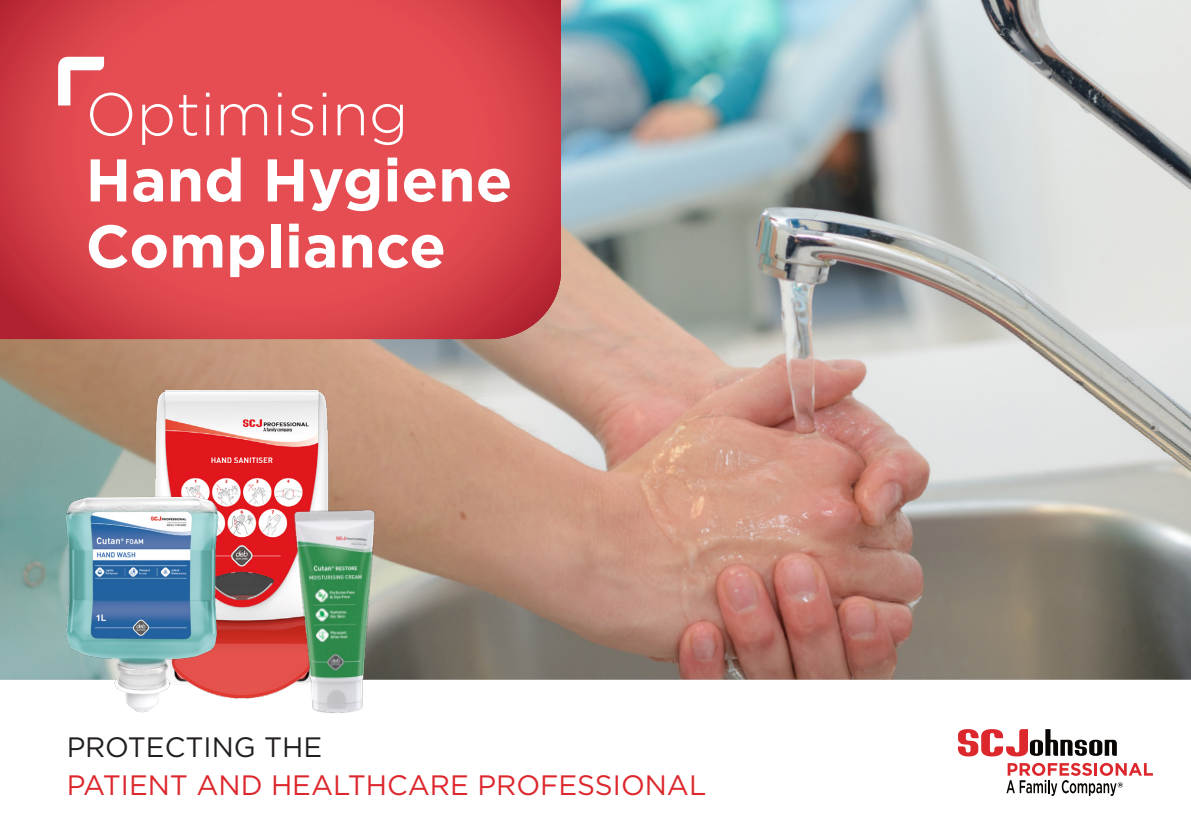
<style>
.page{position:relative;width:1191px;height:840px;background:#fff}
.page>*{position:absolute;margin:0;border:0;box-sizing:border-box;transform-origin:0 0}
.t1{font:700 60px/66px "Gotham";color:#fff}
.t2{font:300 60px "Gotham";color:#fff}
.t3{font:28px "Gotham";color:#dc272d}
.t4{font:28px "Gotham";color:#231f20}
</style>
<div class="page">
<img style="left:0;top:0;width:1191px;height:679px">
<svg style="left:958px;top:729px;width:159px;height:27px"></svg>
<svg style="left:1006px;top:762px;width:147px;height:33px"></svg>
<img style="left:122px;top:376px;width:238px;height:323px">
<img style="left:44px;top:470px;width:192px;height:243px">
<img style="left:293px;top:507px;width:88px;height:206px">
<svg style="left:0;top:0;width:561px;height:339px"></svg>
<svg style="left:58px;top:57px;width:46px;height:48px"></svg>
<h1 class="t2" style="left:86px;top:81px;width:324px">Optimising</h1>
<h1 class="t1" style="left:86px;top:147px;width:428px">Hand Hygiene<br>Compliance</h1>
<p class="t4" style="left:66px;top:730px;width:257px">PROTECTING THE</p>
<p class="t3" style="left:66px;top:768px;width:641px">PATIENT AND HEALTHCARE PROFESSIONAL</p>
</div>
